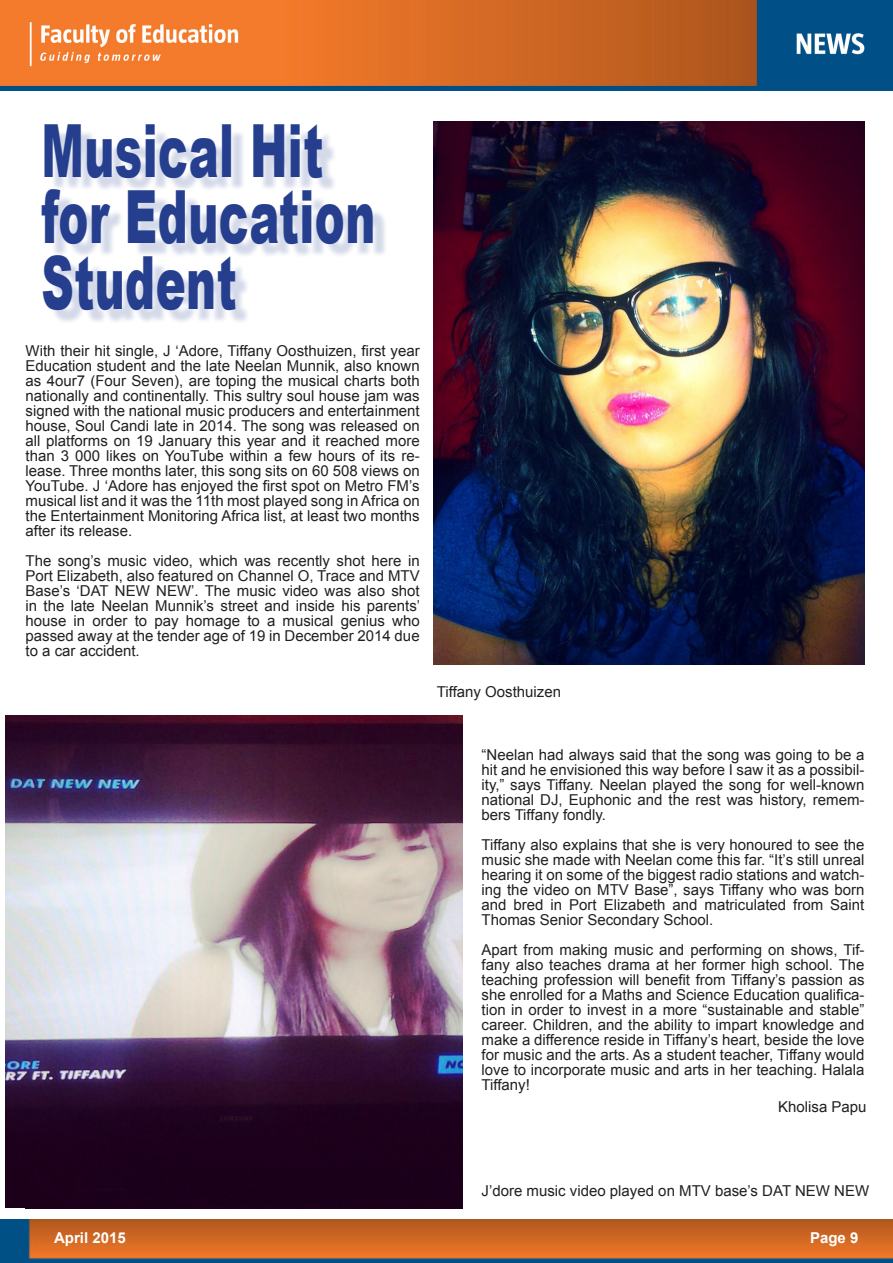
<style>
.page{position:relative;width:893px;height:1263px;background:#fff}
.page>*{position:absolute;margin:0;border:0;box-sizing:border-box;transform-origin:0 0}
.t1{font:900 73.35px/66px "Arial";letter-spacing:.01em;color:#253f8e;scale:.61 1}
.t2{font:15px/15px "Arial";color:#231f20;text-align:justify}
.t3{font:700 15px "Arial";color:#fff}
</style>
<div class="page">
<img style="left:0;top:1219px;width:893px;height:44px">
<img style="left:0;top:0;width:893px;height:91px">
<div style="left:48px;top:131px;width:340px;height:194px;background:#253f8e;opacity:.2"></div>
<img style="left:434px;top:121px;width:430px;height:543px">
<img style="left:5px;top:715px;width:457px;height:492px">
<p class="t1" style="left:41px;top:115px;width:549px">Musical Hit for Education<br>Student</p>
<p class="t2" style="left:26px;top:344px;width:396px">With their hit single, J ‘Adore, Tiffany Oosthuizen, first year Education student and the late Neelan Munnik, also known as 4our7 (Four Seven), are toping the musical charts both nationally and continentally. This sultry soul house jam was signed with the national music producers and entertainment house, Soul Candi late in 2014. The song was released on all platforms on 19 January this year and it reached more than 3 000 likes on YouTube within a few hours of its re&shy;lease. Three months later, this song sits on 60 508 views on YouTube. J ‘Adore has enjoyed the first spot on Metro FM’s musical list and it was the 11th most played song in Africa on the Entertainment Monitoring Africa list, at least two months after its release.</p>
<p class="t2" style="left:26px;top:554px;width:396px">The song’s music video, which was recently shot here in Port Elizabeth, also featured on Channel O, Trace and MTV Base’s ‘DAT NEW NEW’. The music video was also shot in the late Neelan Munnik’s street and inside his parents’ house in order to pay homage to a musical genius who passed away at the tender age of 19 in December 2014 due to a car accident.</p>
<p class="t2" style="left:437px;top:684px;width:126px">Tiffany Oosthuizen</p>
<p class="t2" style="left:482px;top:747px;width:384px">“Neelan had always said that the song was going to be a hit and he envisioned this way before I saw it as a possibil&shy;ity,” says Tiffany. Neelan played the song for well-known national DJ, Euphonic and the rest was history, remem&shy;bers Tiffany fondly.</p>
<p class="t2" style="left:482px;top:837px;width:384px">Tiffany also explains that she is very honoured to see the music she made with Neelan come this far. “It’s still unreal hearing it on some of the biggest radio stations and watch&shy;ing the video on MTV Base”, says Tiffany who was born and bred in Port Elizabeth and matriculated from Saint Thomas Senior Secondary School.</p>
<p class="t2" style="left:482px;top:942px;width:384px">Apart from making music and performing on shows, Tif&shy;fany also teaches drama at her former high school. The teaching profession will benefit from Tiffany’s passion as she enrolled for a Maths and Science Education qualifica&shy;tion in order to invest in a more “sustainable and stable” career. Children, and the ability to impart knowledge and make a difference reside in Tiffany’s heart, beside the love for music and the arts. As a student teacher, Tiffany would love to incorporate music and arts in her teaching. Halala Tiffany!</p>
<p class="t2" style="left:778px;top:1099px;width:90px">Kholisa Papu</p>
<p class="t2" style="left:482px;top:1184px;width:389px">J’dore music video played on MTV base’s DAT NEW NEW</p>
<p class="t3" style="left:54px;top:1228px;width:73px">April 2015</p>
<p class="t3" style="left:810px;top:1228px;width:50px">Page 9</p>
</div>
